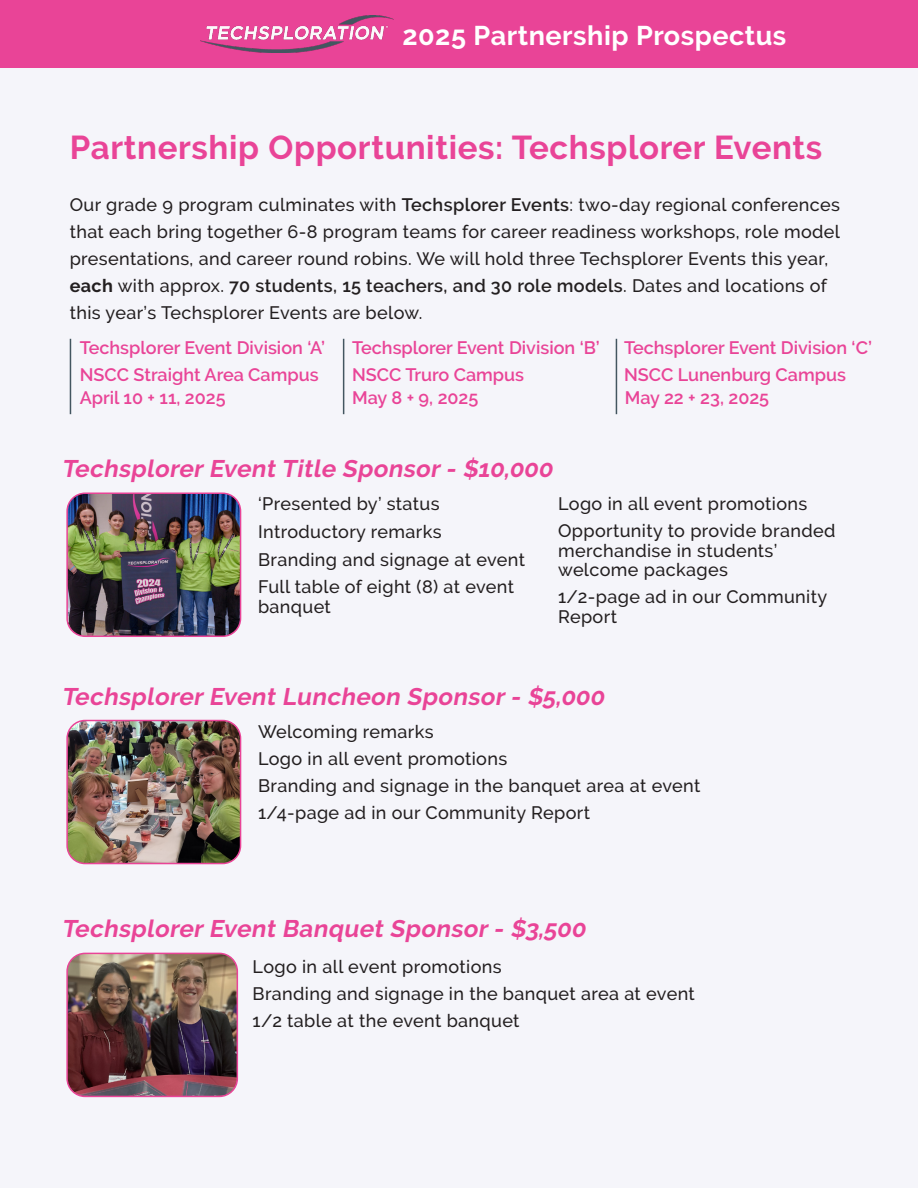
<style>
.page{position:relative;width:918px;height:1188px;background:#fff}
.page>*{position:absolute;margin:0;border:0;box-sizing:border-box;transform-origin:0 0}
.t1{font:700 33px "Raleway";letter-spacing:.02em;color:#e94497}
.Heading_40_pt{font:700 27px "Raleway";letter-spacing:.02em;color:#fff}
.t2{font:italic 700 24px "Raleway";color:#e94497}
.Light_Size_10pt_Lea_18pt_Left{font:500 18px/27px "Raleway";letter-spacing:.02em;color:#231f20}
.Header_28pt{font:600 18px "Raleway";color:#e94497}
.Body{font:600 18px "Raleway";color:#e94497}
.s1{font-weight:600}
.s2{font-weight:700}
</style>
<div class="page">
<div style="left:0;top:67px;width:918px;height:1121px;background:#f5f5fa"></div>
<div style="left:0;top:0;width:918px;height:67px;background:#e94497"></div>
<img style="left:201px;top:16px;width:192px;height:37px">
<img style="left:69px;top:721px;width:172px;height:143px">
<div style="left:66px;top:720px;width:175px;height:144px;border:2px solid #e94497;border-radius:18px"></div>
<img style="left:69px;top:953px;width:168px;height:143px">
<div style="left:66px;top:953px;width:172px;height:144px;border:2px solid #e94497;border-radius:18px"></div>
<hr style="left:616px;top:339px;width:1px;height:75px;background:#435660">
<hr style="left:343px;top:339px;width:1px;height:75px;background:#435660">
<hr style="left:70px;top:339px;width:1px;height:75px;background:#435660">
<img style="left:69px;top:495px;width:172px;height:141px">
<div style="left:66px;top:492px;width:175px;height:145px;border:2px solid #e94497;border-radius:18px"></div>
<p class="Heading_40_pt" style="left:402px;top:20px;width:385px">2025 Partnership Prospectus</p>
<p class="t1" style="left:70px;top:128px;width:754px">Partnership Opportunities: Techsplorer Events</p>
<p class="Light_Size_10pt_Lea_18pt_Left" style="left:70px;top:191px;width:772px">Our grade 9 program culminates with <span class="s1">Techsplorer Events</span>: two-day regional conferences that each bring together 6-8 program teams for career readiness workshops, role model presentations, and career round robins. We will hold three Techsplorer Events this year, <span class="s2">each</span> with approx. <span class="s1">70 students, 15 teachers, and 30 role models</span>. Dates and locations of this year’s Techsplorer Events are below.</p>
<p class="Header_28pt" style="left:80px;top:338px;width:247px">Techsplorer Event Division ‘A’</p>
<p class="Header_28pt" style="left:352px;top:338px;width:249px">Techsplorer Event Division ‘B’</p>
<p class="Header_28pt" style="left:624px;top:338px;width:249px">Techsplorer Event Division ‘C’</p>
<p class="Body" style="left:80px;top:365px;width:240px">NSCC Straight Area Campus</p>
<p class="Header_28pt" style="left:80px;top:388px;width:147px">April 10 + 11, 2025</p>
<p class="Body" style="left:352px;top:365px;width:173px">NSCC Truro Campus</p>
<p class="Header_28pt" style="left:352px;top:388px;width:128px">May 8 + 9, 2025</p>
<p class="Body" style="left:624px;top:365px;width:223px">NSCC Lunenburg Campus</p>
<p class="Header_28pt" style="left:625px;top:388px;width:146px">May 22 + 23, 2025</p>
<p class="t2" style="left:62px;top:454px;width:497px">TechsplorerEvent Title Sponsor- $10,000</p>
<p class="Light_Size_10pt_Lea_18pt_Left" style="left:258px;top:490px;width:183px">‘Presented by’ status</p>
<p class="Light_Size_10pt_Lea_18pt_Left" style="left:258px;top:518px;width:185px">Introductory remarks</p>
<p class="Light_Size_10pt_Lea_18pt_Left" style="left:258px;top:546px;width:268px">Branding and signage at event</p>
<p class="Light_Size_10pt_Lea_18pt_Left" style="left:258px;top:577px;width:257px;line-height:19.5px">Full table of eight (8) at event banquet</p>
<p class="Light_Size_10pt_Lea_18pt_Left" style="left:558px;top:490px;width:251px">Logo in all event promotions</p>
<p class="Light_Size_10pt_Lea_18pt_Left" style="left:558px;top:521px;width:279px;line-height:19.5px">Opportunity to provide branded merchandise in students’ welcome packages</p>
<p class="Light_Size_10pt_Lea_18pt_Left" style="left:558px;top:587px;width:271px;line-height:19.5px">1/2-page ad in our Community<br>Report</p>
<p class="t2" style="left:62px;top:683px;width:549px">TechsplorerEvent Luncheon Sponsor- $5,000</p>
<p class="Light_Size_10pt_Lea_18pt_Left" style="left:258px;top:718px;width:177px">Welcoming remarks</p>
<p class="Light_Size_10pt_Lea_18pt_Left" style="left:258px;top:745px;width:251px">Logo in all event promotions</p>
<p class="Light_Size_10pt_Lea_18pt_Left" style="left:258px;top:772px;width:444px">Branding and signage in the banquet area at event</p>
<p class="Light_Size_10pt_Lea_18pt_Left" style="left:258px;top:799px;width:333px">1/4-page ad in our Community Report</p>
<p class="t2" style="left:62px;top:915px;width:530px">TechsplorerEvent Banquet Sponsor- $3,500</p>
<p class="Light_Size_10pt_Lea_18pt_Left" style="left:253px;top:953px;width:251px">Logo in all event promotions</p>
<p class="Light_Size_10pt_Lea_18pt_Left" style="left:253px;top:980px;width:444px">Branding and signage in the banquet area at event</p>
<p class="Light_Size_10pt_Lea_18pt_Left" style="left:253px;top:1007px;width:268px">1/2 table at the event banquet</p>
</div>
